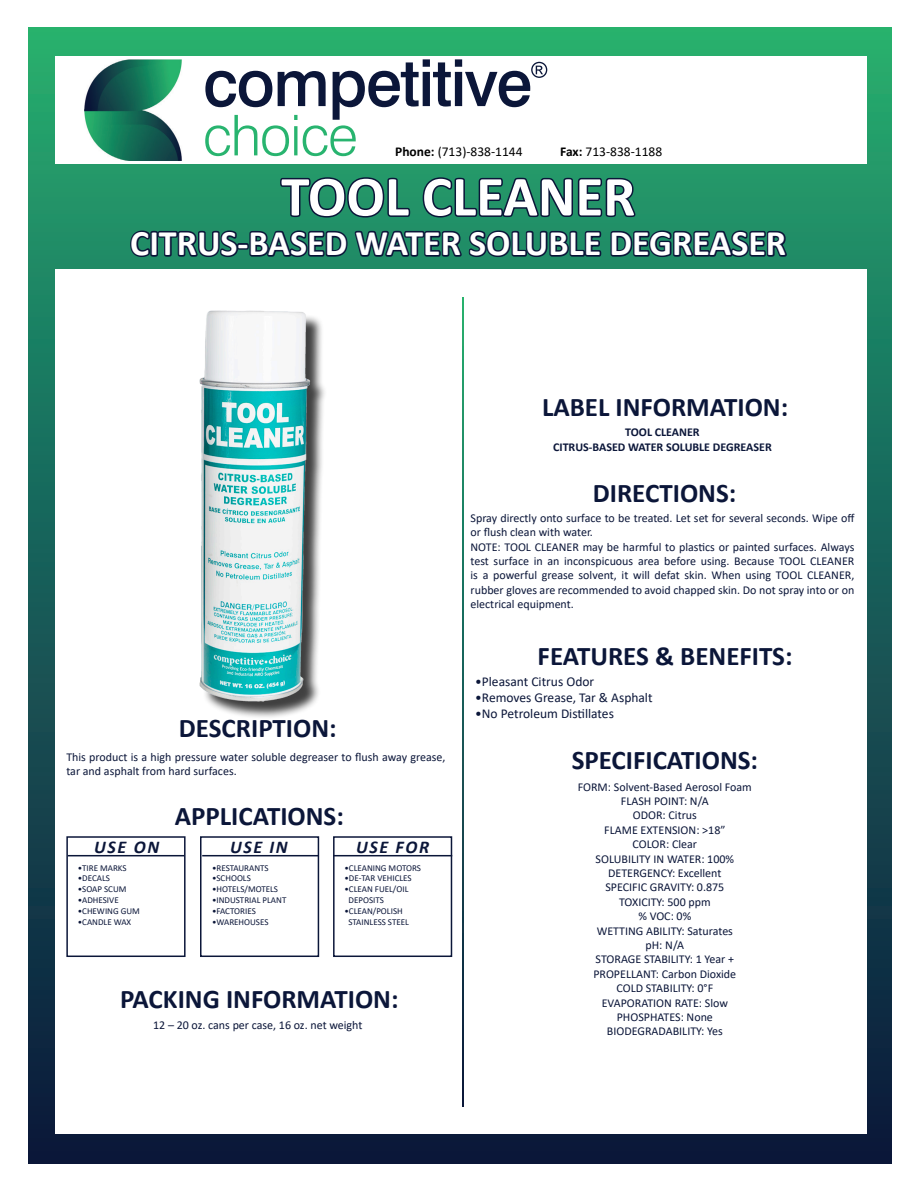
<style>
.page{position:relative;width:918px;height:1188px;background:#fff}
.page>*{position:absolute;margin:0;border:0;box-sizing:border-box;transform-origin:0 0}
.t1{font:700 57px "Calibri";color:#fff}
.t2{font:700 36px "Calibri";color:#fff}
.t3{font:700 27px "Calibri";color:#0b1639}
.t4{font:italic 700 18px "Calibri";letter-spacing:.09em;color:#0b1639}
.t5{font:13.5px "Calibri";color:#0b1639}
.t6{font:13.5px "Calibri";color:#000}
.t7{font:12px/14.4px "Calibri";color:#0b1639}
.t8{font:700 12px "Calibri";color:#0b1639}
.t9{font:9px/10.8px "Calibri";color:#0b1639}
.s1{font-weight:700}
</style>
<div class="page">
<div style="left:28px;top:27px;width:864px;height:1136px;background:linear-gradient(to bottom,#25aa71,#0b143b)"></div>
<div style="left:56px;top:56px;width:811px;height:108px;background:#fff"></div>
<svg style="left:205px;top:59px;width:342px;height:97px"></svg>
<div style="left:56px;top:269px;width:811px;height:865px;background:#fff"></div>
<svg style="left:462px;top:298px;width:2px;height:809px;background:#175f56"></svg>
<img style="left:85px;top:59px;width:97px;height:102px">
<svg style="left:128px;top:168px;width:661px;height:101px;background:#1c745c"></svg>
<div style="left:525px;top:138px;width:306px;height:23px;background:#fff"></div>
<div style="left:66px;top:836px;width:120px;height:121px;border:2px solid #0b1639"></div>
<div style="left:200px;top:836px;width:119px;height:121px;border:2px solid #0b1639"></div>
<div style="left:333px;top:836px;width:119px;height:121px;border:2px solid #0b1639"></div>
<hr style="left:68px;top:855px;width:116px;height:1px;background:#0b1639">
<hr style="left:202px;top:855px;width:116px;height:1px;background:#0b1639">
<hr style="left:333px;top:855px;width:119px;height:1px;background:#0b1639">
<img style="left:199px;top:310px;width:126px;height:407px">
<p class="t6" style="left:395px;top:142px;width:129px"><span class="s1">Phone:</span> (713)-838-1144</p>
<p class="t6" style="left:560px;top:142px;width:104px"><span class="s1">Fax:</span> 713-838-1188</p>
<p class="t1" style="left:281px;top:156px;width:356px">TOOL CLEANER</p>
<p class="t2" style="left:130px;top:218px;width:657px">CITRUS-BASED WATER SOLUBLE DEGREASER</p>
<p class="t3" style="left:542px;top:387px;width:248px">LABEL INFORMATION:</p>
<p class="t8" style="left:625px;top:424px;width:76px">TOOL CLEANER</p>
<p class="t8" style="left:553px;top:438px;width:220px">CITRUS-BASED WATER SOLUBLE DEGREASER</p>
<p class="t3" style="left:593px;top:474px;width:145px">DIRECTIONS:</p>
<p class="t7" style="left:471px;top:510px;width:385px">Spray directly onto surface to be treated. Let set for several seconds. Wipe off or flush clean with water.</p>
<p class="t7" style="left:471px;top:539px;width:385px;text-align:justify">NOTE: TOOL CLEANER may be harmful to plastics or painted surfaces. Always test surface in an inconspicuous area before using. Because TOOL CLEANER is a powerful grease solvent, it will defat skin. When using TOOL CLEANER, rubber gloves are recommended to avoid chapped skin. Do not spray into or on electrical equipment.</p>
<p class="t3" style="left:179px;top:709px;width:159px">DESCRIPTION:</p>
<p class="t7" style="left:66px;top:749px;width:381px">This product is a high pressure water soluble degreaser to flush away grease, tar and asphalt from hard surfaces.</p>
<p class="t3" style="left:175px;top:797px;width:171px">APPLICATIONS:</p>
<p class="t4" style="left:94px;top:834px;width:66px">USE ON</p>
<p class="t4" style="left:230px;top:834px;width:59px">USE IN</p>
<p class="t4" style="left:356px;top:834px;width:74px">USE FOR</p>
<p class="t9" style="left:78px;top:862px;width:50px">•TIRE MARKS</p>
<p class="t9" style="left:78px;top:873px;width:34px">•DECALS</p>
<p class="t9" style="left:78px;top:884px;width:50px">•SOAP SCUM</p>
<p class="t9" style="left:78px;top:894px;width:43px">•ADHESIVE</p>
<p class="t9" style="left:78px;top:905px;width:64px">•CHEWING GUM</p>
<p class="t9" style="left:78px;top:916px;width:55px">•CANDLE WAX</p>
<p class="t9" style="left:212px;top:862px;width:58px">•RESTAURANTS</p>
<p class="t9" style="left:212px;top:873px;width:40px">•SCHOOLS</p>
<p class="t9" style="left:212px;top:884px;width:68px">•HOTELS/MOTELS</p>
<p class="t9" style="left:212px;top:894px;width:76px">•INDUSTRIAL PLANT</p>
<p class="t9" style="left:212px;top:905px;width:45px">•FACTORIES</p>
<p class="t9" style="left:212px;top:916px;width:58px">•WAREHOUSES</p>
<p class="t9" style="left:344px;top:862px;width:78px">•CLEANING MOTORS</p>
<p class="t9" style="left:344px;top:873px;width:69px">•DE-TAR VEHICLES</p>
<p class="t9" style="left:349px;top:884px;width:61px;text-indent:-4px">•CLEAN FUEL/OIL<br>DEPOSITS</p>
<p class="t9" style="left:349px;top:905px;width:62px;text-indent:-4px">•CLEAN/POLISH<br>STAINLESS STEEL</p>
<p class="t3" style="left:120px;top:980px;width:280px">PACKING INFORMATION:</p>
<p class="t7" style="left:153px;top:1018px;width:211px">12 – 20 oz. cans per case, 16 oz. net weight</p>
<p class="t3" style="left:538px;top:637px;width:256px">FEATURES &amp; BENEFITS:</p>
<p class="t5" style="left:475px;top:672px;width:121px">•Pleasant Citrus Odor</p>
<p class="t5" style="left:475px;top:688px;width:179px">•Removes Grease, Tar &amp; Asphalt</p>
<p class="t5" style="left:475px;top:704px;width:140px">•No Petroleum Distillates</p>
<p class="t3" style="left:572px;top:741px;width:188px">SPECIFICATIONS:</p>
<p class="t7" style="left:578px;top:779px;width:176px">FORM: Solvent-Based Aerosol Foam</p>
<p class="t7" style="left:621px;top:793px;width:90px">FLASH POINT: N/A</p>
<p class="t7" style="left:633px;top:808px;width:66px">ODOR: Citrus</p>
<p class="t7" style="left:604px;top:822px;width:123px">FLAME EXTENSION: &gt;18”</p>
<p class="t7" style="left:633px;top:837px;width:66px">COLOR: Clear</p>
<p class="t7" style="left:596px;top:851px;width:140px">SOLUBILITY IN WATER: 100%</p>
<p class="t7" style="left:608px;top:865px;width:115px">DETERGENCY: Excellent</p>
<p class="t7" style="left:605px;top:880px;width:120px">SPECIFIC GRAVITY: 0.875</p>
<p class="t7" style="left:619px;top:894px;width:93px">TOXICITY: 500 ppm</p>
<p class="t7" style="left:638px;top:909px;width:54px">% VOC: 0%</p>
<p class="t7" style="left:597px;top:923px;width:138px">WETTING ABILITY: Saturates</p>
<p class="t7" style="left:646px;top:937px;width:40px">pH: N/A</p>
<p class="t7" style="left:596px;top:952px;width:140px">STORAGE STABILITY: 1 Year +</p>
<p class="t7" style="left:593px;top:966px;width:144px">PROPELLANT: Carbon Dioxide</p>
<p class="t7" style="left:617px;top:981px;width:98px">COLD STABILITY: 0°F</p>
<p class="t7" style="left:602px;top:995px;width:128px">EVAPORATION RATE: Slow</p>
<p class="t7" style="left:617px;top:1009px;width:98px">PHOSPHATES: None</p>
<p class="t7" style="left:607px;top:1024px;width:117px">BIODEGRADABILITY: Yes</p>
</div>
